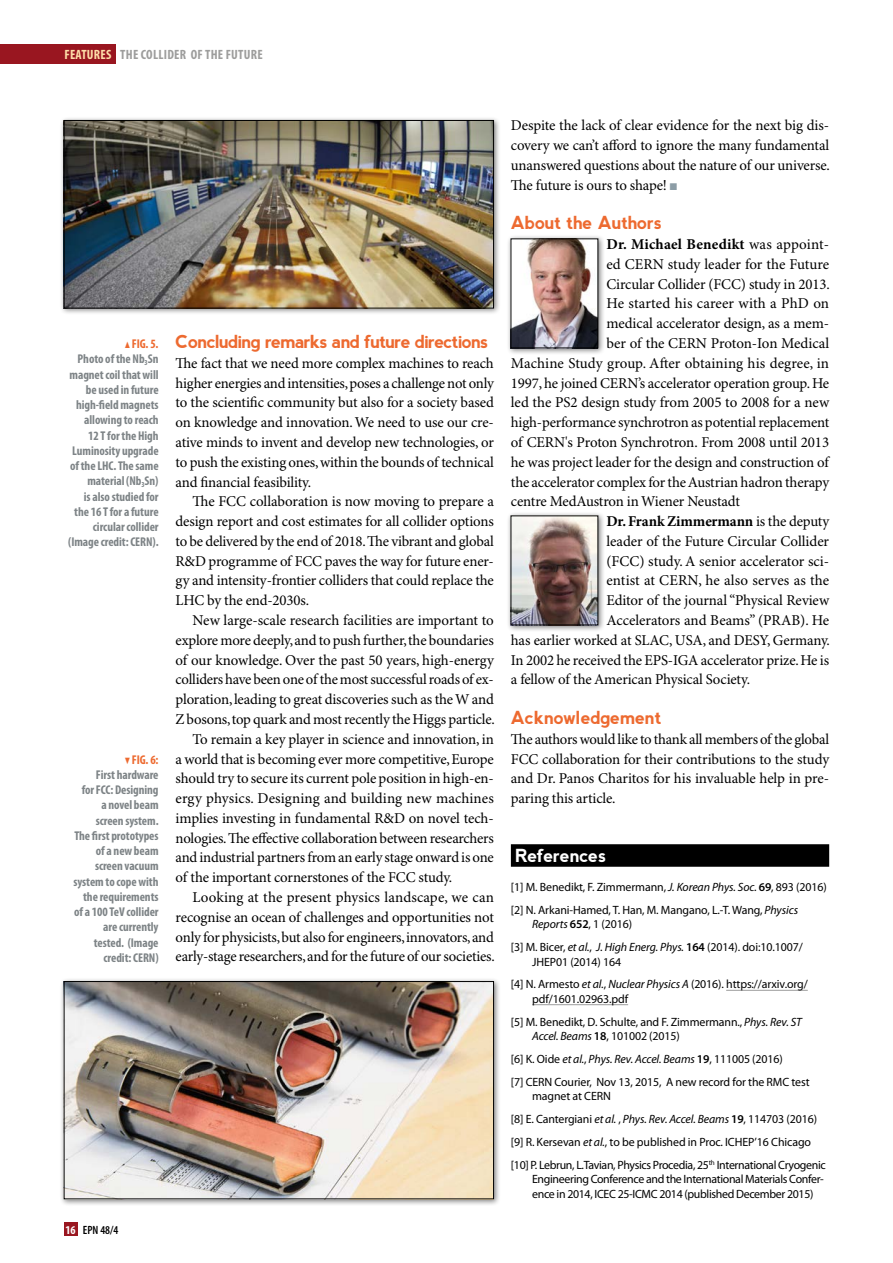
<style>
.page{position:relative;width:893px;height:1263px;background:#fff}
.page>*{position:absolute;margin:0;border:0;box-sizing:border-box;transform-origin:0 0}
.t1{font:700 18px "nevis";letter-spacing:-.045em;color:#ed6a30}
.t2{font:700 18px "nevis";letter-spacing:-.015em;color:#ed6a30}
.t3{font:700 18px "nevis";letter-spacing:-.015em;color:#fff}
.t4{font:15px/19.8px "Minion Pro";letter-spacing:-.01em;color:#000;text-align:justify}
.t5{font:700 15px "Minion Pro";color:#000}
.t6{font:700 condensed 13.5px "Myriad Pro";letter-spacing:.02em;color:#9d9d9c}
.t7{font:700 condensed 12.75px/15.3px "Myriad Pro";letter-spacing:-.005em;color:#7d8386;text-align:right}
.t8{font:12px/23px "Myriad Pro";letter-spacing:-.01em;color:#000}
.t9{font:12px/14.4px "Myriad Pro";letter-spacing:-.03em;color:#000}
.t10{font:600 condensed 12px "Myriad Pro";color:#000}
.t11{font:700 condensed 12px "Myriad Pro";color:#fff}
.s1{color:#fedea9}
.s2{font-family:"Mathematical Pi Six";font-weight:400;font-stretch:normal;font-size:8.7px;color:#ed6a30}
.s3{color:#ed6a30}
.s4{color:#8c9da6}
.s5{font-weight:400}
.s6{font-style:italic}
.s7{font-weight:600}
</style>
<div class="page">
<div style="left:0;top:45px;width:116px;height:19px;background:#991620"></div>
<div style="left:64px;top:1222px;width:13px;height:14px;background:#991620"></div>
<div style="left:511px;top:844px;width:318px;height:23px;background:#000"></div>
<hr style="left:726px;top:990px;width:82px;height:1px;background:#9d9d9c">
<hr style="left:532px;top:1004px;width:96px;height:1px;background:#9d9d9c">
<div style="left:60px;top:977px;width:441px;height:229px;background:#000;opacity:.5"></div>
<img style="left:66px;top:983px;width:426px;height:214px">
<div style="left:64px;top:981px;width:430px;height:218px;border:1px solid #000"></div>
<div style="left:507px;top:234px;width:98px;height:121px;background:#000;opacity:.5"></div>
<img style="left:513px;top:241px;width:83px;height:105px">
<div style="left:511px;top:239px;width:87px;height:109px;border:1px solid #000"></div>
<div style="left:507px;top:511px;width:98px;height:121px;background:#000;opacity:.5"></div>
<img style="left:513px;top:518px;width:83px;height:105px">
<div style="left:60px;top:116px;width:441px;height:200px;background:#000;opacity:.5"></div>
<img style="left:66px;top:122px;width:426px;height:184px">
<div style="left:64px;top:120px;width:430px;height:188px;border:1px solid #000"></div>
<p class="t6" style="left:64px;top:47px;width:83px"><span class="s1">FEATURES</span> the collider</p>
<p class="t6" style="left:189px;top:47px;width:45px">ofthefuture</p>
<p class="t7" style="left:68px;top:336px;width:92px"><span class="s2">m</span> <span class="s3">FIG. 5.<br></span>Photo of the Nb<sub>3</sub>Sn magnet coil that will be used in future high-field magnets allowing to reach<br>12 T for the High<br>Luminosity upgrade of the LHC. The same material (Nb<sub>3</sub>Sn)<br>is also studied for the 16 T for a future circular collider (Image credit: CERN).</p>
<p class="t7" style="left:73px;top:752px;width:87px"><span class="s2">.</span> <span class="s3">FIG. 6:<br></span>First hardware<br>for FCC: Designing a novel beam screen system.<br>The first prototypes of a new beam screen vacuum system to cope with the requirements of a 100 TeV collider are currently tested. (Image credit: CERN)</p>
<p class="t11" style="left:65px;top:1223px;width:12px">16</p>
<p class="t10" style="left:83px;top:1223px;width:37px">EPN 48/4</p>
<p class="t1" style="left:176px;top:331px;width:314px">Concluding remarks and future directions</p>
<p class="t4" style="left:176px;top:354px;width:320px">The fact that we need more complex machines to reach higher energies and intensities, poses a challenge not only to the scientific community but also for a society based on knowledge and innovation. We need to use our cre&shy;ative minds to invent and develop new technologies, or to push the existing ones, within the bounds of technical and financial feasibility.</p>
<p class="t4" style="left:176px;top:492px;width:320px;text-indent:17px">The FCC collaboration is now moving to prepare a design report and cost estimates for all collider options to be delivered by the end of 2018. The vibrant and global R&amp;D programme of FCC paves the way for future ener&shy;gy and intensity-frontier colliders that could replace the LHC by the end-2030s.</p>
<p class="t4" style="left:193px;top:611px;width:303px">New large-scale research facilities are important to</p>
<p class="t4" style="left:176px;top:631px;width:320px">explore more deeply, and to push further, the boundaries</p>
<p class="t4" style="left:176px;top:650px;width:320px">of our knowledge. Over the past 50 years, high-energy</p>
<p class="t4" style="left:176px;top:670px;width:320px">colliders have been one of the most successful roads of ex-</p>
<p class="t4" style="left:176px;top:690px;width:320px">ploration, leading to great discoveries such as the W and</p>
<p class="t4" style="left:176px;top:710px;width:321px">Z bosons, top quark and most recently the Higgs particle.</p>
<p class="t4" style="left:193px;top:730px;width:303px">To remain a key player in science and innovation, in</p>
<p class="t4" style="left:176px;top:749px;width:320px">a world that is becoming ever more competitive, Europe</p>
<p class="t4" style="left:176px;top:769px;width:320px">should try to secure its current pole position in high-en-</p>
<p class="t4" style="left:176px;top:789px;width:320px">ergy physics. Designing and building new machines</p>
<p class="t4" style="left:176px;top:809px;width:320px">implies investing in fundamental R&amp;D on novel tech-</p>
<p class="t4" style="left:176px;top:829px;width:320px">nologies. The effective collaboration between researchers</p>
<p class="t4" style="left:176px;top:848px;width:320px">and industrial partners from an early stage onward is one</p>
<p class="t4" style="left:176px;top:868px;width:278px">of the important cornerstones of the FCC study.</p>
<p class="t4" style="left:193px;top:888px;width:303px">Looking at the present physics landscape, we can</p>
<p class="t4" style="left:176px;top:908px;width:320px">recognise an ocean of challenges and opportunities not</p>
<p class="t4" style="left:176px;top:927px;width:320px">only for physicists, but also for engineers, innovators, and</p>
<p class="t4" style="left:176px;top:947px;width:321px">early-stage researchers, and for the future of our societies.</p>
<p class="t4" style="left:511px;top:116px;width:321px">Despite the lack of clear evidence for the next big dis&shy;covery we can’t afford to ignore the many fundamental unanswered questions about the nature of our universe.<br>The future is ours to shape! <span class="s4">■</span></p>
<p class="t2" style="left:511px;top:213px;width:152px">About the Authors</p>
<p class="t5" style="left:606px;top:235px;width:224px">Dr. Michael Benedikt <span class="s5">was appoint-</span></p>
<p class="t4" style="left:606px;top:255px;width:224px">ed CERN study leader for the Future</p>
<p class="t4" style="left:606px;top:275px;width:225px">Circular Collider (FCC) study in 2013.</p>
<p class="t4" style="left:606px;top:294px;width:224px">He started his career with a PhD on</p>
<p class="t4" style="left:606px;top:314px;width:224px">medical accelerator design, as a mem-</p>
<p class="t4" style="left:606px;top:334px;width:224px">ber of the CERN Proton-Ion Medical</p>
<p class="t4" style="left:511px;top:354px;width:320px">Machine Study group. After obtaining his degree, in</p>
<p class="t4" style="left:511px;top:373px;width:320px">1997, he joined CERN’s accelerator operation group. He</p>
<p class="t4" style="left:511px;top:393px;width:320px">led the PS2 design study from 2005 to 2008 for a new</p>
<p class="t4" style="left:511px;top:413px;width:320px">high-performance synchrotron as potential replacement</p>
<p class="t4" style="left:511px;top:433px;width:320px">of CERN's Proton Synchrotron. From 2008 until 2013</p>
<p class="t4" style="left:511px;top:453px;width:319px">he was project leader for the design and construction of</p>
<p class="t4" style="left:511px;top:472px;width:320px">the accelerator complex for the Austrian hadron therapy</p>
<p class="t4" style="left:511px;top:492px;width:231px">centre MedAustron in Wiener Neustadt</p>
<p class="t5" style="left:606px;top:512px;width:224px">Dr. Frank Zimmermann <span class="s5">is the deputy</span></p>
<p class="t4" style="left:606px;top:532px;width:224px">leader of the Future Circular Collider</p>
<p class="t4" style="left:606px;top:552px;width:224px">(FCC) study. A senior accelerator sci-</p>
<p class="t4" style="left:606px;top:571px;width:224px">entist at CERN, he also serves as the</p>
<p class="t4" style="left:606px;top:591px;width:224px">Editor of the journal “Physical Review</p>
<p class="t4" style="left:606px;top:611px;width:224px">Accelerators and Beams” (PRAB). He</p>
<p class="t4" style="left:511px;top:631px;width:321px">has earlier worked at SLAC, USA, and DESY, Germany.</p>
<p class="t4" style="left:511px;top:650px;width:320px">In 2002 he received the EPS-IGA accelerator prize. He is</p>
<p class="t4" style="left:511px;top:670px;width:241px">a fellow of the American Physical Society.</p>
<p class="t2" style="left:511px;top:707px;width:152px">Acknowledgement</p>
<p class="t4" style="left:511px;top:730px;width:320px">The authors would like to thank all members of the global FCC collaboration for their contributions to the study and Dr. Panos Charitos for his invaluable help in pre&shy;paring this article.</p>
<p class="t3" style="left:515px;top:846px;width:92px">References</p>
<p class="t8" style="left:511px;top:876px;width:317px">[1] M. Benedikt, F. Zimmermann, <span class="s6">J. Korean Phys. Soc.</span> <span class="s7">69</span>, 893 (2016) [2] N. Arkani-Hamed, T. Han, M. Mangano, L.-T. Wang, <span class="s6">Physics</span></p>
<p class="t8" style="left:511px;top:913px;width:293px;text-indent:21px"><span class="s6">Reports</span> <span class="s7">652</span>, 1 (2016)<br>[3] M. Bicer, <span class="s6">et al.</span>, <span class="s6">J. High Energ. Phys.</span> <span class="s7">164</span> (2014). doi:10.1007/</p>
<p class="t8" style="left:511px;top:950px;width:298px;text-indent:21px">JHEP01 (2014) 164<br>[4] N. Armesto <span class="s6">et al.</span>, <span class="s6">Nuclear Physics A</span> (2016). https://arxiv.org/</p>
<p class="t8" style="left:511px;top:987px;width:292px;text-indent:21px">pdf/1601.02963.pdf<br>[5] M. Benedikt, D. Schulte, and F. Zimmermann., <span class="s6">Phys. Rev. ST</span></p>
<p class="t8" style="left:511px;top:1025px;width:300px;text-indent:21px"><span class="s6">Accel. Beams</span> <span class="s7">18</span>, 101002 (2015)<br>[6] K. Oide <span class="s6">et al.</span>, <span class="s6">Phys. Rev. Accel. Beams</span> <span class="s7">19</span>, 111005 (2016)<br>[7] CERN Courier, Nov 13, 2015, A new record for the RMC test</p>
<p class="t8" style="left:511px;top:1085px;width:316px;text-indent:21px">magnet at CERN<br>[8] E. Cantergiani <span class="s6">et al.</span> , <span class="s6">Phys. Rev. Accel. Beams</span> <span class="s7">19</span>, 114703 (2016) [9] R. Kersevan <span class="s6">et al.</span>, to be published in Proc. ICHEP’16 Chicago [10] P. Lebrun, L.Tavian, Physics Procedia, 25<sup>th</sup> International Cryogenic</p>
<p class="t9" style="left:532px;top:1172px;width:293px">Engineering Conference and the International Materials Confer&shy;ence in 2014, ICEC 25-ICMC 2014 (published December 2015)</p>
</div>
